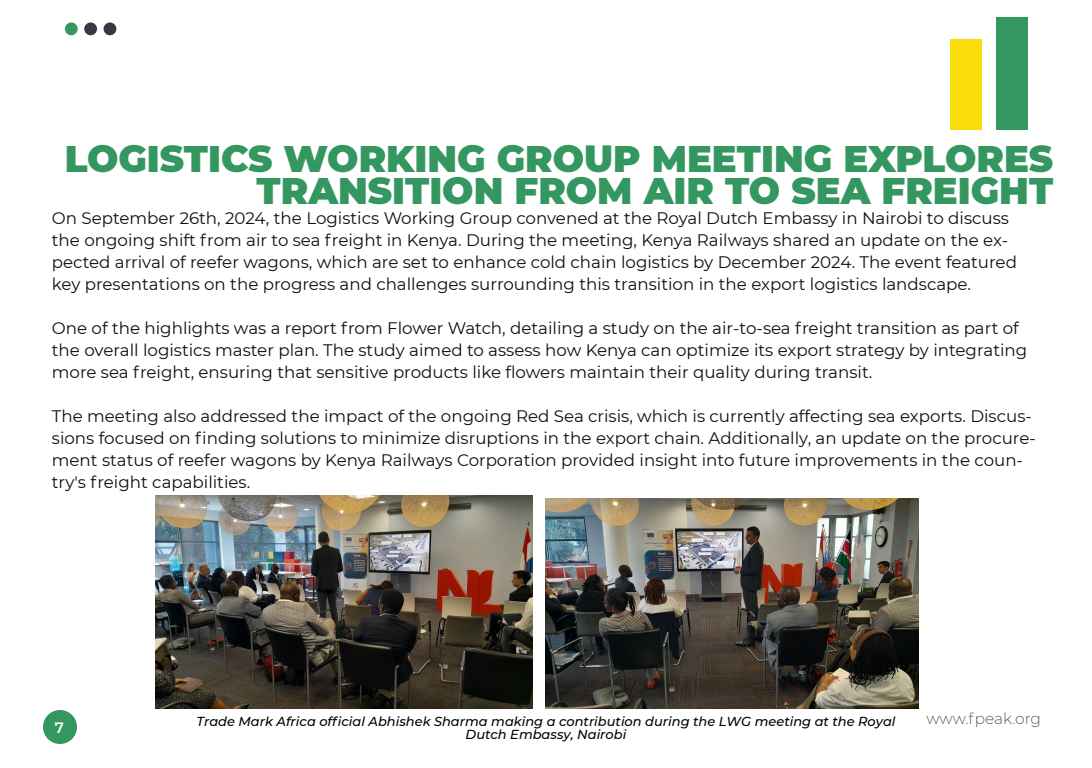
<style>
.page{position:relative;width:1092px;height:768px;background:#fff}
.page>*{position:absolute;margin:0;border:0;box-sizing:border-box;transform-origin:0 0}
.t1{font:900 37px/32px "Montserrat";color:#349760;text-align:right}
.t2{font:16.7px/22px "Montserrat";color:#0f0f0f}
.t3{font:300 15.4px "Montserrat";color:#5d5e5e}
.t4{font:600 15px "Montserrat";color:#fff}
.t5{font:italic 500 13px/13px "Montserrat";color:#000;text-align:center}
</style>
<div class="page">
<div style="left:997px;top:17px;width:31px;height:112px;background:#349760"></div>
<div style="left:951px;top:39px;width:31px;height:90px;background:#f9dc0b"></div>
<div style="left:65px;top:22px;width:13px;height:13px;background:#349760;border-radius:50%"></div>
<div style="left:84px;top:22px;width:13px;height:13px;background:#3d3544;border-radius:50%"></div>
<div style="left:104px;top:22px;width:12px;height:13px;background:#3d3544;border-radius:50%"></div>
<div style="left:43px;top:710px;width:34px;height:34px;background:#349760;border-radius:50%"></div>
<img style="left:155px;top:496px;width:378px;height:213px">
<img style="left:546px;top:498px;width:373px;height:211px">
<h1 class="t1" style="left:65px;top:141px;width:990px">LOGISTICS WORKING GROUP MEETING EXPLORES<br>TRANSITION FROM AIR TO SEA FREIGHT</h1>
<p class="t2" style="left:52px;top:207px;width:967px">On September 26th, 2024, the Logistics Working Group convened at the Royal Dutch Embassy in Nairobi to discuss the ongoing shift from air to sea freight in Kenya. During the meeting, Kenya Railways shared an update on the ex&shy;pected arrival of reefer wagons, which are set to enhance cold chain logistics by December 2024. The event featured key presentations on the progress and challenges surrounding this transition in the export logistics landscape.</p>
<p class="t2" style="left:52px;top:317px;width:977px">One of the highlights was a report from Flower Watch, detailing a study on the air-to-sea freight transition as part of the overall logistics master plan. The study aimed to assess how Kenya can optimize its export strategy by integrating more sea freight, ensuring that sensitive products like flowers maintain their quality during transit.</p>
<p class="t2" style="left:52px;top:405px;width:985px">The meeting also addressed the impact of the ongoing Red Sea crisis, which is currently affecting sea exports. Discus&shy;sions focused on finding solutions to minimize disruptions in the export chain. Additionally, an update on the procure&shy;ment status of reefer wagons by Kenya Railways Corporation provided insight into future improvements in the coun&shy;try's freight capabilities.</p>
<p class="t4" style="left:55px;top:717px;width:11px">7</p>
<p class="t5" style="left:196px;top:714px;width:701px">Trade Mark Africa official Abhishek Sharma making a contribution during the LWG meeting at the Royal<br>Dutch Embassy, Nairobi</p>
<p class="t3" style="left:926px;top:708px;width:116px">www.fpeak.org</p>
</div>
